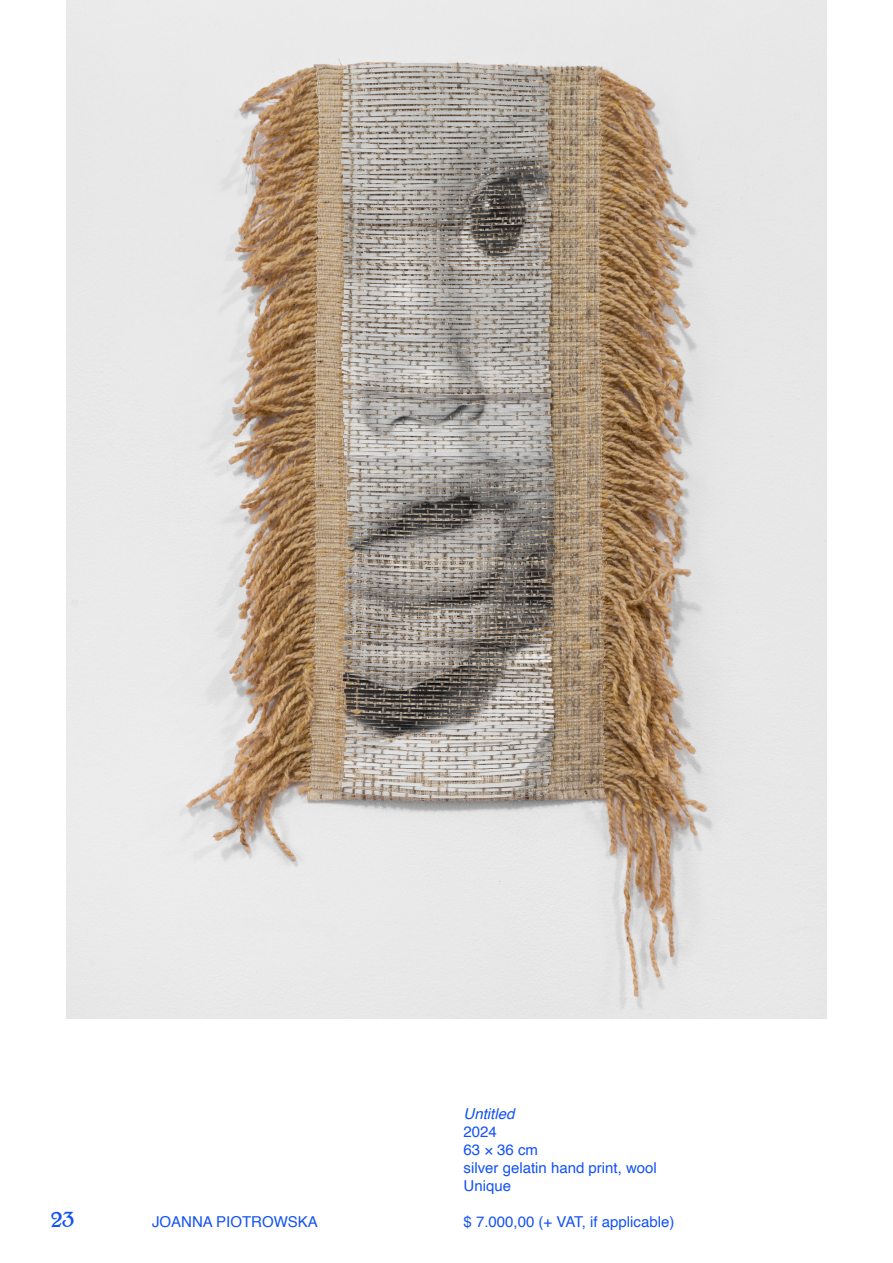
<style>
.page{position:relative;width:893px;height:1263px;background:#fff}
.page>*{position:absolute;margin:0;border:0;box-sizing:border-box;transform-origin:0 0}
.t1{font:18px "Bolton";color:#1353f3}
.t2{font:15px "Helvetica";color:#1353f3}
.t3{font:italic 15px "Helvetica";color:#1353f3}
</style>
<div class="page">
<img style="left:67px;top:0;width:759px;height:1018px">
<p class="t3" style="left:463px;top:1102px;width:52px">Untitled</p>
<p class="t2" style="left:463px;top:1120px;width:35px">2024</p>
<p class="t2" style="left:463px;top:1138px;width:76px">63 × 36 cm</p>
<p class="t2" style="left:463px;top:1156px;width:195px">silver gelatin hand print, wool</p>
<p class="t2" style="left:463px;top:1174px;width:49px">Unique</p>
<p class="t1" style="left:51px;top:1205px;width:24px">23</p>
<p class="t2" style="left:152px;top:1210px;width:167px">JOANNA PIOTROWSKA</p>
<p class="t2" style="left:463px;top:1210px;width:212px">$ 7.000,00 (+ VAT, if applicable)</p>
</div>
